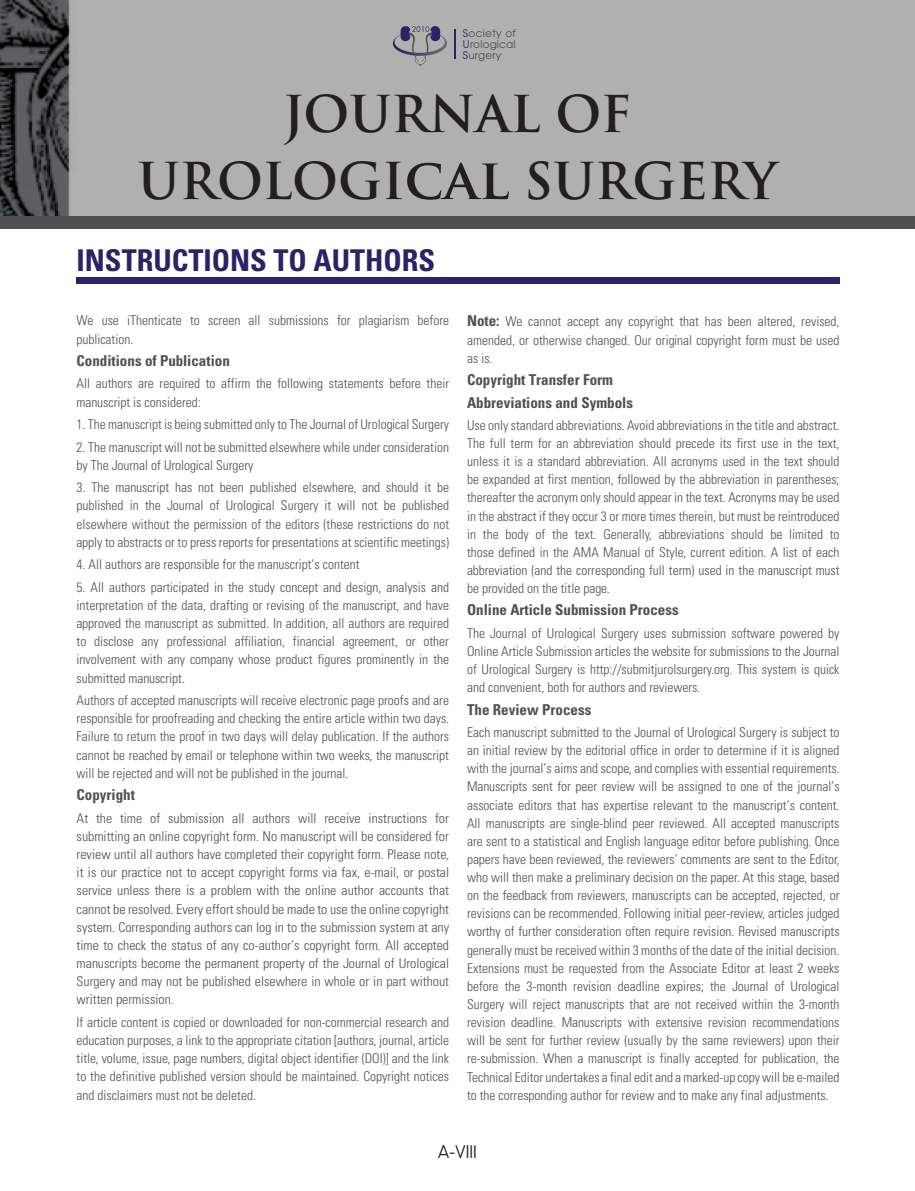
<style>
.page{position:relative;width:915px;height:1191px;background:#fff}
.page>*{position:absolute;margin:0;border:0;box-sizing:border-box;transform-origin:0 0}
.t1{font:700 49.5px/66.6px "Trajan Pro";color:#231f20;text-align:center}
.Paragraph_Style_1{font:30px "Univers Cond Bd Tr";color:#282467}
.t2{font:18px "VAG Rounded Thin Tr";color:#231f20}
.Paragraph_Style_1-2{font:15px "Univers Cond Bd Tr";color:#505052}
.Paragraph_Style_1-3{font:13.5px/18.1px "Univers Cond Light Tr";color:#505052;text-align:justify}
.t3{font:10.5px/11.2px "Avant Garde Tr";letter-spacing:.02em;color:#505052;text-align:justify}
.s1{color:#282467}
.s2{font-size:55.5px}
.s3{font-family:"Univers Cond Bd Tr";font-size:15px}
</style>
<div class="page">
<img style="left:0;top:0;width:914px;height:216px">
<div style="left:0;top:216px;width:914px;height:13px;background:#505052"></div>
<hr style="left:453px;top:29px;width:2px;height:30px;background:#282467">
<svg style="left:393px;top:26px;width:54px;height:41px;background:#92919c"></svg>
<div style="left:77px;top:277px;width:762px;height:6px;background:#282467"></div>
<p class="t3" style="left:463px;top:27px;width:54px"><span class="s1">S</span>ociety of <span class="s1">U</span>rological <span class="s1">S</span>urgery</p>
<h1 class="t1" style="left:138px;top:82px;width:640px">JOURNAL OF<br>UROLOGI<span class="s2">cal</span> SURGERY</h1>
<p class="Paragraph_Style_1" style="left:77px;top:241px;width:360px">INSTRUCTIONS TO AUTHORS</p>
<p class="Paragraph_Style_1-3" style="left:77px;top:311px;width:374px">We use iThenticate to screen all submissions for plagiarism before publication.</p>
<p class="Paragraph_Style_1-2" style="left:77px;top:351px;width:155px">Conditions of Publication</p>
<p class="Paragraph_Style_1-3" style="left:77px;top:374px;width:374px">All authors are required to affirm the following statements before their manuscript is considered:</p>
<p class="Paragraph_Style_1-3" style="left:77px;top:415px;width:374px">1. The manuscript is being submitted only to The Journal of Urological Surgery</p>
<p class="Paragraph_Style_1-3" style="left:77px;top:437px;width:374px">2. The manuscript will not be submitted elsewhere while under consideration by The Journal of Urological Surgery</p>
<p class="Paragraph_Style_1-3" style="left:77px;top:478px;width:374px">3. The manuscript has not been published elsewhere, and should it be published in the Journal of Urological Surgery it will not be published elsewhere without the permission of the editors (these restrictions do not apply to abstracts or to press reports for presentations at scientific meetings)</p>
<p class="Paragraph_Style_1-3" style="left:77px;top:555px;width:284px">4. All authors are responsible for the manuscript’s content</p>
<p class="Paragraph_Style_1-3" style="left:77px;top:577px;width:374px">5. All authors participated in the study concept and design, analysis and interpretation of the data, drafting or revising of the manuscript, and have approved the manuscript as submitted. In addition, all authors are required to disclose any professional affiliation, financial agreement, or other involvement with any company whose product figures prominently in the submitted manuscript.</p>
<p class="Paragraph_Style_1-3" style="left:77px;top:691px;width:374px">Authors of accepted manuscripts will receive electronic page proofs and are responsible for proofreading and checking the entire article within two days.<br>Failure to return the proof in two days will delay publication. If the authors cannot be reached by email or telephone within two weeks, the manuscript will be rejected and will not be published in the journal.</p>
<p class="Paragraph_Style_1-2" style="left:77px;top:785px;width:60px">Copyright</p>
<p class="Paragraph_Style_1-3" style="left:77px;top:808px;width:374px">At the time of submission all authors will receive instructions for submitting an online copyright form. No manuscript will be considered for review until all authors have completed their copyright form. Please note, it is our practice not to accept copyright forms via fax, e-mail, or postal service unless there is a problem with the online author accounts that cannot be resolved. Every effort should be made to use the online copyright system. Corresponding authors can log in to the submission system at any time to check the status of any co-author’s copyright form. All accepted manuscripts become the permanent property of the Journal of Urological Surgery and may not be published elsewhere in whole or in part without written permission.</p>
<p class="Paragraph_Style_1-3" style="left:77px;top:1013px;width:374px">If article content is copied or downloaded for non-commercial research and education purposes, a link to the appropriate citation [authors, journal, article title, volume, issue, page numbers, digital object identifier (DOI)] and the link to the definitive published version should be maintained. Copyright notices and disclaimers must not be deleted.</p>
<p class="Paragraph_Style_1-3" style="left:467px;top:312px;width:374px"><span class="s3">Note:</span> We cannot accept any copyright that has been altered, revised, amended, or otherwise changed. Our original copyright form must be used as is.</p>
<p class="Paragraph_Style_1-2" style="left:467px;top:370px;width:147px">Copyright Transfer Form</p>
<p class="Paragraph_Style_1-2" style="left:467px;top:393px;width:167px">Abbreviations and Symbols</p>
<p class="Paragraph_Style_1-3" style="left:467px;top:416px;width:374px">Use only standard abbreviations. Avoid abbreviations in the title and abstract.<br>The full term for an abbreviation should precede its first use in the text, unless it is a standard abbreviation. All acronyms used in the text should be expanded at first mention, followed by the abbreviation in parentheses; thereafter the acronym only should appear in the text. Acronyms may be used in the abstract if they occur 3 or more times therein, but must be reintroduced in the body of the text. Generally, abbreviations should be limited to those defined in the AMA Manual of Style, current edition. A list of each abbreviation (and the corresponding full term) used in the manuscript must be provided on the title page.</p>
<p class="Paragraph_Style_1-2" style="left:467px;top:601px;width:213px">Online Article Submission Process</p>
<p class="Paragraph_Style_1-3" style="left:467px;top:624px;width:374px">The Journal of Urological Surgery uses submission software powered by Online Article Submission articles the website for submissions to the Journal of Urological Surgery is http://submitjurolsurgery.org. This system is quick and convenient, both for authors and reviewers.</p>
<p class="Paragraph_Style_1-2" style="left:467px;top:700px;width:126px">The Review Process</p>
<p class="Paragraph_Style_1-3" style="left:467px;top:723px;width:374px">Each manuscript submitted to the Journal of Urological Surgery is subject to an initial review by the editorial office in order to determine if it is aligned with the journal’s aims and scope, and complies with essential requirements.<br>Manuscripts sent for peer review will be assigned to one of the journal’s associate editors that has expertise relevant to the manuscript’s content.<br>All manuscripts are single-blind peer reviewed. All accepted manuscripts are sent to a statistical and English language editor before publishing. Once papers have been reviewed, the reviewers’ comments are sent to the Editor, who will then make a preliminary decision on the paper. At this stage, based on the feedback from reviewers, manuscripts can be accepted, rejected, or revisions can be recommended. Following initial peer-review, articles judged worthy of further consideration often require revision. Revised manuscripts generally must be received within 3 months of the date of the initial decision.<br>Extensions must be requested from the Associate Editor at least 2 weeks before the 3-month revision deadline expires; the Journal of Urological Surgery will reject manuscripts that are not received within the 3-month revision deadline. Manuscripts with extensive revision recommendations will be sent for further review (usually by the same reviewers) upon their re-submission. When a manuscript is finally accepted for publication, the Technical Editor undertakes a final edit and a marked-up copy will be e-mailed to the corresponding author for review and to make any final adjustments.</p>
<h3 class="t2" style="left:438px;top:1141px;width:40px">A-VIII</h3>
</div>
